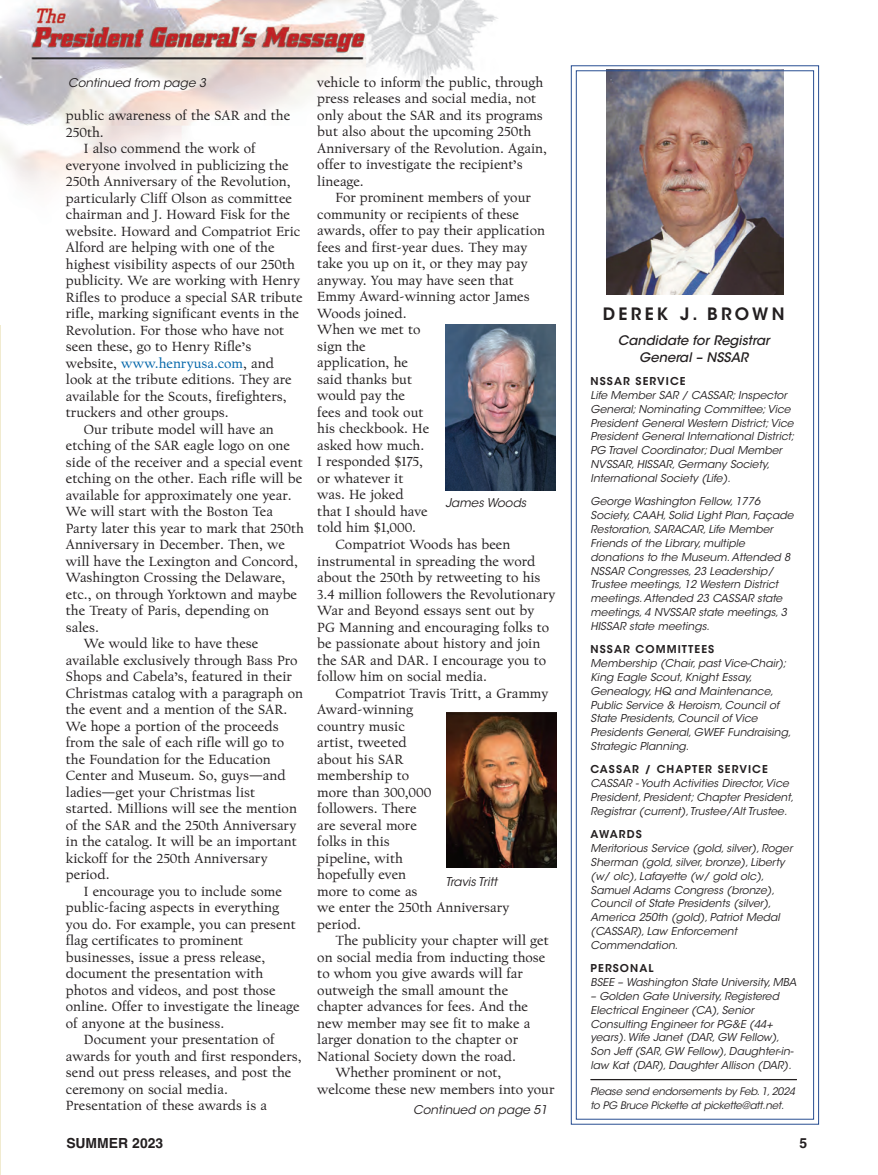
<style>
.page{position:relative;width:878px;height:1175px;background:#fff}
.page>*{position:absolute;margin:0;border:0;box-sizing:border-box;transform-origin:0 0}
.t1{font:600 16.95px "ITC Avant Garde Std";letter-spacing:.19em;color:#231f20}
.body_feature{font:13.8px/16.5px "Californian FB Text";color:#231f20}
.t2{font:700 13.8px "Helvetica";color:#231f20}
.t3{font:italic 500 13.05px/17px "ITC Avant Garde Std";color:#231f20;text-align:center}
.t4{font:italic 12px "ITC Avant Garde Std";color:#231f20}
.t5{font:italic 10.8px/13.8px "ITC Avant Garde Std";color:#231f20}
.t6{font:italic 10.35px/13.8px "ITC Avant Garde Std";letter-spacing:-.02em;color:#231f20}
.s1{color:#0065a9}
.s2{font-weight:600;font-style:normal}
</style>
<div class="page">
<hr style="left:0;top:0;width:1px;height:1174px;background:#f1ebd0">
<img style="left:1px;top:0;width:497px;height:186px">
<svg style="left:570px;top:65px;width:249px;height:1060px"></svg>
<div style="left:575px;top:70px;width:239px;height:1049px;border:1px solid #284e92"></div>
<img style="left:445px;top:324px;width:111px;height:166px">
<img style="left:446px;top:712px;width:111px;height:155px">
<p class="t4" style="left:68px;top:75px;width:139px">Continued from page 3</p>
<p class="body_feature" style="left:66px;top:108px;width:226px">public awareness of the SAR and the<br>250th.</p>
<p class="body_feature" style="left:66px;top:141px;width:238px;text-indent:18px">I also commend the work of everyone involved in publicizing the 250th Anniversary of the Revolution, particularly Cliff Olson as committee chairman and J. Howard Fisk for the website. Howard and Compatriot Eric Alford are helping with one of the highest visibility aspects of our 250th publicity. We are working with Henry Rifles to produce a special SAR tribute rifle, marking significant events in the Revolution. For those who have not seen these, go to Henry Rifle’s website, <span class="s1">www.henryusa.com</span>, and look at the tribute editions. They are available for the Scouts, firefighters, truckers and other groups.</p>
<p class="body_feature" style="left:66px;top:421px;width:239px;text-indent:18px">Our tribute model will have an etching of the SAR eagle logo on one side of the receiver and a special event etching on the other. Each rifle will be available for approximately one year.<br>We will start with the Boston Tea Party later this year to mark that 250th Anniversary in December. Then, we will have the Lexington and Concord, Washington Crossing the Delaware, etc., on through Yorktown and maybe the Treaty of Paris, depending on sales.</p>
<p class="body_feature" style="left:66px;top:635px;width:238px;text-indent:18px">We would like to have these available exclusively through Bass Pro<br>Shops and Cabela’s, featured in their<br>Christmas catalog with a paragraph on the event and a mention of the SAR.<br>We hope a portion of the proceeds from the sale of each rifle will go to the Foundation for the Education<br>Center and Museum. So, guys—and ladies—get your Christmas list started. Millions will see the mention of the SAR and the 250th Anniversary in the catalog. It will be an important kickoff for the 250th Anniversary period.</p>
<p class="body_feature" style="left:66px;top:883px;width:235px;text-indent:18px">I encourage you to include some public-facing aspects in everything you do. For example, you can present flag certificates to prominent businesses, issue a press release, document the presentation with photos and videos, and post those online. Offer to investigate the lineage of anyone at the business.</p>
<p class="body_feature" style="left:66px;top:1031px;width:237px;text-indent:18px">Document your presentation of awards for youth and first responders, send out press releases, and post the ceremony on social media.<br>Presentation of these awards is a</p>
<p class="body_feature" style="left:317px;top:74px;width:231px">vehicle to inform the public, through press releases and social media, not only about the SAR and its programs but also about the upcoming 250th<br>Anniversary of the Revolution. Again, offer to investigate the recipient’s lineage.</p>
<p class="body_feature" style="left:317px;top:190px;width:229px;text-indent:18px">For prominent members of your community or recipients of these awards, offer to pay their application fees and first-year dues. They may take you up on it, or they may pay anyway. You may have seen that<br>Emmy Award-winning actor James<br>Woods joined.<br>When we met to<br>sign the<br>application, he<br>said thanks but<br>would pay the<br>fees and took out<br>his checkbook. He<br>asked how much.<br>I responded $175,<br>or whatever it<br>was. He joked<br>that I should have<br>told him $1,000.</p>
<p class="body_feature" style="left:317px;top:536px;width:239px;text-indent:18px">Compatriot Woods has been instrumental in spreading the word about the 250th by retweeting to his 3.4 million followers the Revolutionary War and Beyond essays sent out by PG Manning and encouraging folks to be passionate about history and join the SAR and DAR. I encourage you to follow him on social media.</p>
<p class="body_feature" style="left:317px;top:685px;width:232px;text-indent:18px">Compatriot Travis Tritt, a Grammy<br>Award-winning<br>country music<br>artist, tweeted<br>about his SAR<br>membership to<br>more than 300,000<br>followers. There<br>are several more<br>folks in this<br>pipeline, with<br>hopefully even<br>more to come as<br>we enter the 250th Anniversary period.</p>
<p class="body_feature" style="left:317px;top:932px;width:233px;text-indent:18px">The publicity your chapter will get on social media from inducting those to whom you give awards will far outweigh the small amount the chapter advances for fees. And the new member may see fit to make a larger donation to the chapter or<br>National Society down the road.</p>
<p class="body_feature" style="left:317px;top:1064px;width:239px;text-indent:18px">Whether prominent or not, welcome these new members into your</p>
<p class="t4" style="left:445px;top:495px;width:82px">James Woods</p>
<p class="t4" style="left:445px;top:874px;width:53px">Travis Tritt</p>
<p class="t4" style="left:413px;top:1102px;width:136px">Continued on page 51</p>
<p class="t1" style="left:603px;top:303px;width:183px">DEREK J. BROWN</p>
<p class="t3" style="left:618px;top:332px;width:153px">Candidate for Registrar<br>General – NSSAR</p>
<p class="t5" style="left:590px;top:374px;width:205px"><span class="s2">NSSAR SERVICE<br></span>Life Member SAR / CASSAR; Inspector General; Nominating Committee; Vice President General Western District; Vice President General International District; PG Travel Coordinator; Dual Member NVSSAR, HISSAR, Germany Society, International Society (Life).</p>
<p class="t5" style="left:590px;top:494px;width:204px">George Washington Fellow, 1776<br>Society, CAAH, Solid Light Plan, Façade Restoration, SARACAR, Life Member Friends of the Library, multiple donations to the Museum. Attended 8<br>NSSAR Congresses, 23 Leadership/ Trustee meetings, 12 Western District meetings. Attended 23 CASSAR state meetings, 4 NVSSAR state meetings, 3<br>HISSAR state meetings.</p>
<p class="t5" style="left:590px;top:642px;width:202px"><span class="s2">NSSAR COMMITTEES<br></span>Membership (Chair, past Vice-Chair);<br>King Eagle Scout, Knight Essay,<br>Genealogy, HQ and Maintenance,<br>Public Service &amp; Heroism, Council of<br>State Presidents, Council of Vice<br>Presidents General, GWEF Fundraising,<br>Strategic Planning.</p>
<p class="t5" style="left:590px;top:762px;width:205px"><span class="s2">CASSAR / CHAPTER SERVICE </span>CASSAR - Youth Activities Director, Vice President, President; Chapter President, Registrar (current), Trustee/Alt Trustee.</p>
<p class="t5" style="left:590px;top:827px;width:203px"><span class="s2">AWARDS<br></span>Meritorious Service (gold, silver), Roger<br>Sherman (gold, silver, bronze), Liberty (w/ olc), Lafayette (w/ gold olc),<br>Samuel Adams Congress (bronze),<br>Council of State Presidents (silver),<br>America 250th (gold), Patriot Medal (CASSAR), Law Enforcement<br>Commendation.</p>
<p class="t5" style="left:590px;top:961px;width:207px"><span class="s2">PERSONAL<br></span>BSEE – Washington State University, MBA</p>
<p class="t5" style="left:590px;top:989px;width:204px">– Golden Gate University, Registered Electrical Engineer (CA), Senior Consulting Engineer for PG&amp;E (44+ years). Wife Janet (DAR, GW Fellow), Son Jeff (SAR, GW Fellow), Daughter-in&shy;law Kat (DAR), Daughter Allison (DAR).</p>
<p class="t6" style="left:590px;top:1084px;width:206px">Please send endorsements by Feb. 1, 2024 to PG Bruce Pickette at pickette@att.net.</p>
<p class="t2" style="left:66px;top:1134px;width:98px">SUMMER 2023</p>
<p class="t2" style="left:799px;top:1134px;width:9px">5</p>
</div>
